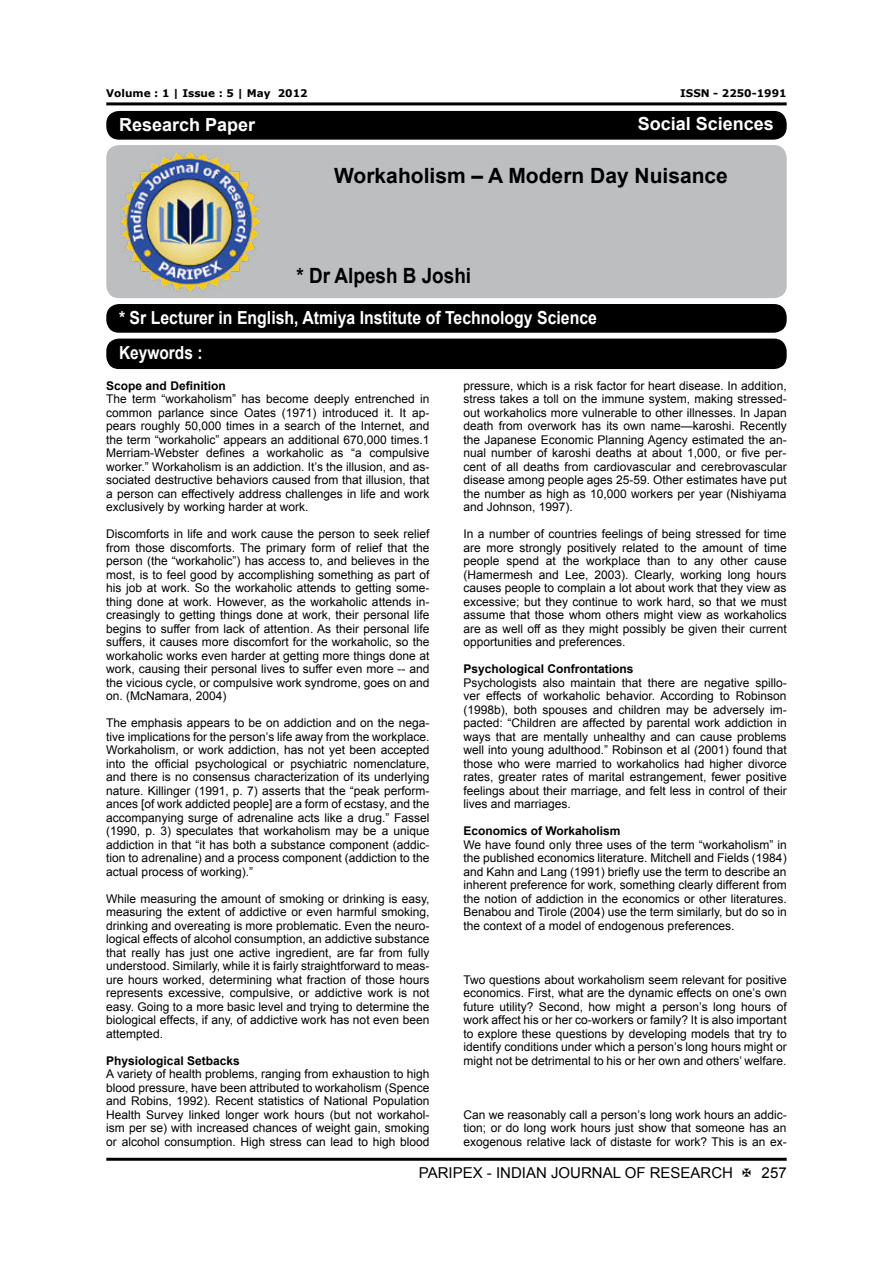
<style>
.page{position:relative;width:893px;height:1263px;background:#fff}
.page>*{position:absolute;margin:0;border:0;box-sizing:border-box;transform-origin:0 0}
.t1{font:700 21px "Arial";color:#000}
.t2{font:700 21px "Arial";color:#000;scale:.9 1}
.t3{font:700 18px "Arial";color:#fff;scale:.88 1}
.t4{font:700 18px "Arial";color:#fff}
.t5{font:700 18px "Arial";color:#fff;scale:.86 1}
.t6{font:15px "Arial";color:#000}
.t7{font:12px/13.5px "Arial";color:#000;text-align:justify}
.t8{font:700 12px "Arial";color:#000}
.t9{font:700 10.5px "Verdana";color:#000}
</style>
<div class="page">
<hr style="left:106px;top:102px;width:681px;height:3px;background:#000">
<hr style="left:106px;top:1158px;width:681px;height:3px;background:#000">
<div style="left:106px;top:145px;width:681px;height:153px;background:#bcbec0;border-radius:13px"></div>
<div style="left:106px;top:111px;width:681px;height:29px;background:#000;border-radius:13px"></div>
<div style="left:106px;top:304px;width:681px;height:29px;background:#000;border-radius:13px"></div>
<img style="left:120px;top:152px;width:140px;height:139px">
<div style="left:106px;top:339px;width:681px;height:30px;background:#000;border-radius:13px"></div>
<p class="t9" style="left:106px;top:89px;width:203px">Volume : 1 | Issue : 5 | May 2012</p>
<p class="t9" style="left:680px;top:89px;width:108px">ISSN - 2250-1991</p>
<h2 class="t4" style="left:119px;top:118px;width:138px">Research Paper</h2>
<h2 class="t4" style="left:638px;top:117px;width:138px">Social Sciences</h2>
<h1 class="t1" style="left:334px;top:167px;width:395px">Workaholism – A Modern Day Nuisance</h1>
<h1 class="t2" style="left:296px;top:268px;width:196px">* Dr Alpesh B Joshi</h1>
<h2 class="t3" style="left:119px;top:311px;width:545px">* Sr Lecturer in English, Atmiya Institute of Technology Science</h2>
<h2 class="t5" style="left:119px;top:346px;width:99px">Keywords :</h2>
<p class="t8" style="left:106px;top:378px;width:121px">Scope and Definition</p>
<p class="t7" style="left:106px;top:393px;width:325px">The term “workaholism” has become deeply entrenched in common parlance since Oates (1971) introduced it. It ap&shy;pears roughly 50,000 times in a search of the Internet, and the term “workaholic” appears an additional 670,000 times.1<br>Merriam-Webster defines a workaholic as “a compulsive worker.” Workaholism is an addiction. It’s the illusion, and as&shy;sociated destructive behaviors caused from that illusion, that a person can effectively address challenges in life and work exclusively by working harder at work.</p>
<p class="t7" style="left:106px;top:528px;width:325px">Discomforts in life and work cause the person to seek relief from those discomforts. The primary form of relief that the person (the “workaholic”) has access to, and believes in the most, is to feel good by accomplishing something as part of his job at work. So the workaholic attends to getting some&shy;thing done at work. However, as the workaholic attends in&shy;creasingly to getting things done at work, their personal life begins to suffer from lack of attention. As their personal life suffers, it causes more discomfort for the workaholic, so the workaholic works even harder at getting more things done at work, causing their personal lives to suffer even more -- and the vicious cycle, or compulsive work syndrome, goes on and on. (McNamara, 2004)</p>
<p class="t7" style="left:106px;top:717px;width:325px">The emphasis appears to be on addiction and on the nega&shy;tive implications for the person’s life away from the workplace.<br>Workaholism, or work addiction, has not yet been accepted into the official psychological or psychiatric nomenclature, and there is no consensus characterization of its underlying nature. Killinger (1991, p. 7) asserts that the “peak perform&shy;ances [of work addicted people] are a form of ecstasy, and the accompanying surge of adrenaline acts like a drug.” Fassel (1990, p. 3) speculates that workaholism may be a unique addiction in that “it has both a substance component (addic&shy;tion to adrenaline) and a process component (addiction to the actual process of working).”</p>
<p class="t7" style="left:106px;top:893px;width:325px">While measuring the amount of smoking or drinking is easy, measuring the extent of addictive or even harmful smoking, drinking and overeating is more problematic. Even the neuro&shy;logical effects of alcohol consumption, an addictive substance that really has just one active ingredient, are far from fully understood. Similarly, while it is fairly straightforward to meas&shy;ure hours worked, determining what fraction of those hours represents excessive, compulsive, or addictive work is not easy. Going to a more basic level and trying to determine the biological effects, if any, of addictive work has not even been attempted.</p>
<p class="t8" style="left:106px;top:1056px;width:135px">Physiological Setbacks</p>
<p class="t7" style="left:106px;top:1068px;width:325px">A variety of health problems, ranging from exhaustion to high blood pressure, have been attributed to workaholism (Spence and Robins, 1992). Recent statistics of National Population Health Survey linked longer work hours (but not workahol&shy;ism per se) with increased chances of weight gain, smoking or alcohol consumption. High stress can lead to high blood</p>
<p class="t7" style="left:463px;top:380px;width:325px">pressure, which is a risk factor for heart disease. In addition, stress takes a toll on the immune system, making stressed&shy;out workaholics more vulnerable to other illnesses. In Japan death from overwork has its own name—karoshi. Recently the Japanese Economic Planning Agency estimated the an&shy;nual number of karoshi deaths at about 1,000, or five per&shy;cent of all deaths from cardiovascular and cerebrovascular disease among people ages 25-59. Other estimates have put the number as high as 10,000 workers per year (Nishiyama and Johnson, 1997).</p>
<p class="t7" style="left:463px;top:528px;width:325px">In a number of countries feelings of being stressed for time are more strongly positively related to the amount of time people spend at the workplace than to any other cause (Hamermesh and Lee, 2003). Clearly, working long hours causes people to complain a lot about work that they view as excessive; but they continue to work hard, so that we must assume that those whom others might view as workaholics are as well off as they might possibly be given their current opportunities and preferences.</p>
<p class="t8" style="left:463px;top:665px;width:172px">Psychological Confrontations</p>
<p class="t7" style="left:463px;top:677px;width:325px">Psychologists also maintain that there are negative spillo&shy;ver effects of workaholic behavior. According to Robinson (1998b), both spouses and children may be adversely im&shy;pacted: “Children are affected by parental work addiction in ways that are mentally unhealthy and can cause problems well into young adulthood.” Robinson et al (2001) found that those who were married to workaholics had higher divorce rates, greater rates of marital estrangement, fewer positive feelings about their marriage, and felt less in control of their lives and marriages.</p>
<p class="t8" style="left:463px;top:827px;width:159px">Economics of Workaholism</p>
<p class="t7" style="left:463px;top:839px;width:325px">We have found only three uses of the term “workaholism” in the published economics literature. Mitchell and Fields (1984) and Kahn and Lang (1991) briefly use the term to describe an inherent preference for work, something clearly different from the notion of addiction in the economics or other literatures.<br>Benabou and Tirole (2004) use the term similarly, but do so in the context of a model of endogenous preferences.</p>
<p class="t7" style="left:463px;top:974px;width:325px">Two questions about workaholism seem relevant for positive economics. First, what are the dynamic effects on one’s own future utility? Second, how might a person’s long hours of work affect his or her co-workers or family? It is also important to explore these questions by developing models that try to identify conditions under which a person’s long hours might or might not be detrimental to his or her own and others’ welfare.</p>
<p class="t7" style="left:463px;top:1109px;width:325px">Can we reasonably call a person’s long work hours an addic&shy;tion; or do long work hours just show that someone has an exogenous relative lack of distaste for work? This is an ex-</p>
<p class="t6" style="left:419px;top:1166px;width:316px">PARIPEX - INDIAN JOURNAL OF RESEARCH</p>
<p class="t6" style="left:762px;top:1166px;width:27px">257</p>
</div>
